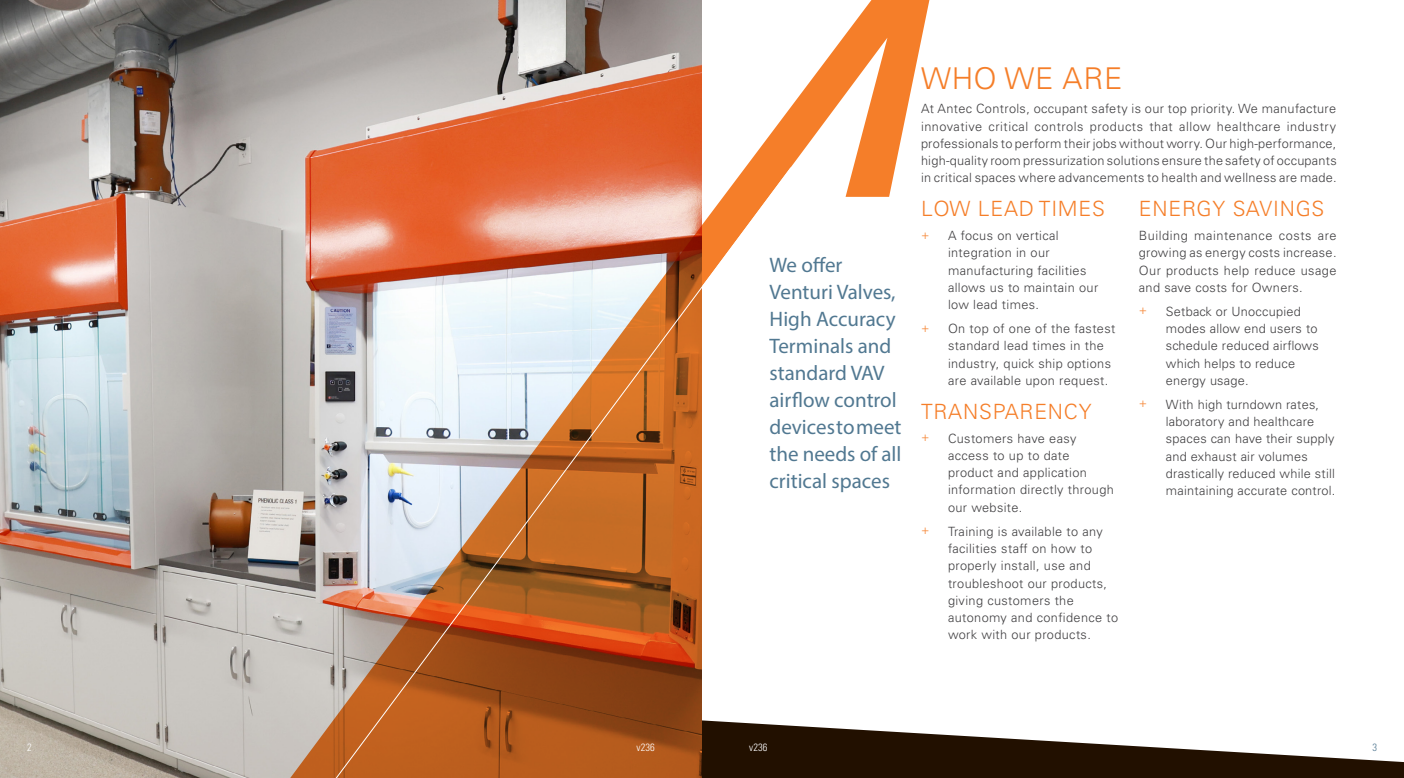
<style>
.page{position:relative;width:1404px;height:778px;background:#fff}
.page>*{position:absolute;margin:0;border:0;box-sizing:border-box;transform-origin:0 0}
.t1{font:300 30px "Univers LT Std";letter-spacing:.025em;color:#f57e29}
.t2{font:21px/27px "Myriad Pro";color:#517891}
.t3{font:300 21px "Univers LT Std";letter-spacing:.04em;color:#f57e29}
.t4{font:300 12.75px/17.2px "Univers LT Std";letter-spacing:.03em;color:#414042}
.t5{font:300 12.75px "Univers LT Std";color:#f68a3c}
.t6{font:300 condensed 10.5px "Univers LT Std";color:#fff}
.t7{font:300 condensed 10.5px "Univers LT Std";color:#517891}
</style>
<div class="page">
<img style="left:0;top:0;width:702px;height:778px">
<svg style="left:271px;top:225px;width:43px;height:553px;background:#beb7b1"></svg>
<svg style="left:745px;top:0;width:184px;height:197px"></svg>
<svg style="left:314px;top:167px;width:478px;height:611px"></svg>
<svg style="left:702px;top:720px;width:702px;height:58px"></svg>
<h2 class="t2" style="left:770px;top:251px;width:134px">We offer<br>Venturi Valves,<br>High Accuracy<br>Terminals and standard VAV airflow control devices to meet the needs of all critical spaces</h2>
<h1 class="t1" style="left:921px;top:61px;width:203px">WHO WE ARE</h1>
<p class="t4" style="left:921px;top:100px;width:417px;text-align:justify">At Antec Controls, occupant safety is our top priority. We manufacture innovative critical controls products that allow healthcare industry professionals to perform their jobs without worry. Our high-performance, high-quality room pressurization solutions ensure the safety of occupants in critical spaces where advancements to health and wellness are made.</p>
<h2 class="t3" style="left:921px;top:196px;width:186px">LOW LEAD TIMES</h2>
<p class="t5" style="left:921px;top:226px;width:10px">+</p>
<p class="t4" style="left:948px;top:227px;width:152px">A focus on vertical integration in our manufacturing facilities allows us to maintain our low lead times.</p>
<p class="t5" style="left:921px;top:319px;width:10px">+</p>
<p class="t4" style="left:948px;top:320px;width:169px">On top of one of the fastest standard lead times in the industry, quick ship options are available upon request.</p>
<h2 class="t3" style="left:921px;top:398px;width:172px">TRANSPARENCY</h2>
<p class="t5" style="left:921px;top:429px;width:10px">+</p>
<p class="t4" style="left:948px;top:429px;width:167px">Customers have easy access to up to date product and application information directly through our website.</p>
<p class="t5" style="left:921px;top:522px;width:10px">+</p>
<p class="t4" style="left:948px;top:522px;width:172px">Training is available to any facilities staff on how to properly install, use and troubleshoot our products, giving customers the autonomy and confidence to work with our products.</p>
<h2 class="t3" style="left:1139px;top:196px;width:187px">ENERGY SAVINGS</h2>
<p class="t4" style="left:1139px;top:227px;width:199px;text-align:justify">Building maintenance costs are growing as energy costs increase.<br>Our products help reduce usage and save costs for Owners.</p>
<p class="t5" style="left:1139px;top:302px;width:10px">+</p>
<p class="t4" style="left:1166px;top:303px;width:154px">Setback or Unoccupied modes allow end users to schedule reduced airflows which helps to reduce energy usage.</p>
<p class="t5" style="left:1139px;top:395px;width:10px">+</p>
<p class="t4" style="left:1166px;top:396px;width:171px">With high turndown rates, laboratory and healthcare spaces can have their supply and exhaust air volumes drastically reduced while still maintaining accurate control.</p>
<p class="t6" style="left:27px;top:741px;width:6px">2</p>
<p class="t6" style="left:637px;top:741px;width:20px">v236</p>
<p class="t6" style="left:749px;top:741px;width:20px">v236</p>
<p class="t7" style="left:1372px;top:741px;width:6px">3</p>
</div>
